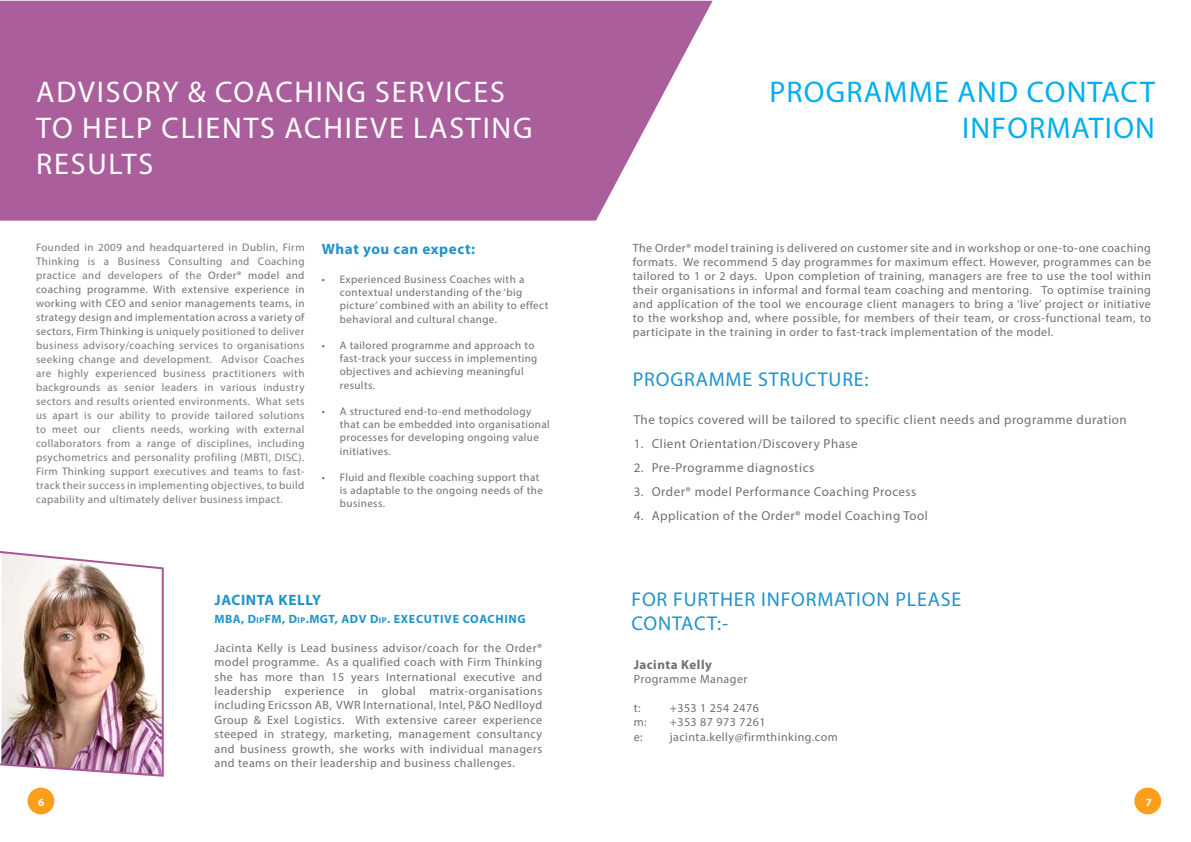
<style>
.page{position:relative;width:1191px;height:842px;background:#fff}
.page>*{position:absolute;margin:0;border:0;box-sizing:border-box;transform-origin:0 0}
.t1{font:30px/36px "Myriad Pro";letter-spacing:.06em;color:#fff}
.t2{font:30px/36px "Myriad Pro";letter-spacing:.04em;color:#00aeef;text-align:right}
.t3{font:20px/24px "Myriad Pro";letter-spacing:.04em;color:#1f93cb}
.t4{font:700 15px "Myriad Pro";letter-spacing:.04em;color:#1f93cb}
.t5{font:700 15px "Myriad Pro";letter-spacing:.04em;color:#2193cb}
.t6{font:13px "Myriad Pro";letter-spacing:.04em;color:#6e6e75}
.t7{font:700 13px "Myriad Pro";letter-spacing:.04em;color:#6e6e75}
.t8{font:12px/14.4px "Myriad Pro";letter-spacing:.04em;color:#6e6e75;text-align:justify}
.t9{font:700 12px "Myriad Pro";letter-spacing:.06em;color:#2193cb}
.t10{font:11px/14px "Myriad Pro";letter-spacing:.04em;color:#79787e;text-align:justify}
.t11{font:11px/13.2px "Myriad Pro";letter-spacing:.04em;color:#6e6e75}
.t12{font:700 11px "Myriad Pro";color:#fff}
.s1{color:#6e6e75}
.s2{font-style:inherit}
.s3{font-size:8.4px}
</style>
<div class="page">
<div style="left:28px;top:788px;width:26px;height:26px;background:#f99f1c;border-radius:50%"></div>
<div style="left:1134px;top:788px;width:27px;height:26px;background:#f99f1c;border-radius:50%"></div>
<svg style="left:0;top:1px;width:712px;height:220px;fill:#aa5e9c"></svg>
<img style="left:0;top:551px;width:164px;height:226px">
<h1 class="t1" style="left:36px;top:73px;width:498px">ADVISORY &amp; COACHING SERVICES<br>TO HELP CLIENTS ACHIEVE LASTING<br>RESULTS</h1>
<h1 class="t2" style="left:769px;top:73px;width:387px">PROGRAMME AND CONTACT<br>INFORMATION</h1>
<p class="t10" style="left:36px;top:240px;width:270px">Founded in 2009 and headquartered in Dublin, Firm Thinking is a Business Consulting and Coaching practice and developers of the <span class="s1">Order® model and coaching programme. With extensive experience in working with CEO and senior managements teams, in strategy design and implementation across a variety of sectors, Firm Thinking is</span> uniquely positioned to deliver business advisory/coaching services to organisations seeking change and development. Advisor Coaches are highly experienced business practitioners with backgrounds as senior leaders in various industry sectors and results oriented environments. What sets us apart is our ability to provide tailored solutions to meet our clients needs, working with external collaborators from a range of disciplines, including psychometrics and personality profiling (MBTI, DISC).<br>Firm Thinking support executives and teams to fast&shy;track their success in implementing objectives, to build capability and ultimately deliver business impact.</p>
<p class="t4" style="left:322px;top:239px;width:155px">What you can expect:</p>
<p class="t11" style="left:340px;top:273px;width:210px;text-indent:-18px">• Experienced Business Coaches with a contextual understanding of the ‘big picture’ combined with an ability to effect behavioral and cultural change.</p>
<p class="t11" style="left:340px;top:339px;width:199px;text-indent:-18px">• A tailored programme and approach to fast-track your success in implementing objectives and achieving meaningful results.</p>
<p class="t11" style="left:340px;top:405px;width:211px;text-indent:-18px">• A structured end-to-end methodology that can be embedded into organisational processes for developing ongoing value initiatives.</p>
<p class="t11" style="left:340px;top:471px;width:205px;text-indent:-18px">• Fluid and flexible coaching support that is adaptable to the ongoing needs of the business.</p>
<p class="t5" style="left:215px;top:590px;width:108px">JACINTA KELLY</p>
<p class="t9" style="left:215px;top:611px;width:313px">MBA, <span class="s2">D</span><span class="s3">ip</span>FM, <span class="s2">D</span><span class="s3">ip</span>.MGT, ADV <span class="s2">D</span><span class="s3">ip</span><span class="s2">.</span> EXECUTIVE COACHING</p>
<p class="t8" style="left:214px;top:640px;width:329px">Jacinta Kelly is Lead business advisor/coach for the Order® model programme. As a qualified coach with Firm Thinking she has more than 15 years International executive and leadership experience in global matrix-organisations including Ericsson AB, VWR International, Intel, P&amp;O Nedlloyd Group &amp; Exel Logistics. With extensive career experience steeped in strategy, marketing, management consultancy and business growth, she works with individual managers and teams on their leadership and business challenges.</p>
<p class="t8" style="left:633px;top:241px;width:520px;line-height:14px">The Order® model training is delivered on customer site and in workshop or one-to-one coaching formats. We recommend 5 day programmes for maximum effect. However, programmes can be tailored to 1 or 2 days. Upon completion of training, managers are free to use the tool within their organisations in informal and formal team coaching and mentoring. To optimise training and application of the tool we encourage client managers to bring a ‘live’ project or initiative to the workshop and, where possible, for members of their team, or cross-functional team, to participate in the training in order to fast-track implementation of the model.</p>
<h2 class="t3" style="left:633px;top:367px;width:237px">PROGRAMME STRUCTURE:</h2>
<p class="t6" style="left:634px;top:412px;width:494px">The topics covered will be tailored to specific client needs and programme duration</p>
<p class="t6" style="left:634px;top:436px;width:225px">1. Client Orientation/Discovery Phase</p>
<p class="t6" style="left:634px;top:460px;width:182px">2. Pre-Programme diagnostics</p>
<p class="t6" style="left:634px;top:484px;width:284px">3. Order® model Performance Coaching Process</p>
<p class="t6" style="left:634px;top:508px;width:296px">4. Application of the Order® model Coaching Tool</p>
<h2 class="t3" style="left:631px;top:587px;width:331px">FOR FURTHER INFORMATION PLEASE<br>CONTACT:-</h2>
<p class="t7" style="left:634px;top:656px;width:80px">Jacinta Kelly</p>
<p class="t8" style="left:634px;top:671px;width:115px">Programme Manager</p>
<p class="t8" style="left:634px;top:700px;width:8px">t:</p>
<p class="t8" style="left:670px;top:700px;width:91px">+353 1 254 2476</p>
<p class="t8" style="left:634px;top:715px;width:14px">m:</p>
<p class="t8" style="left:670px;top:715px;width:97px">+353 87 973 7261</p>
<p class="t8" style="left:634px;top:729px;width:10px">e:</p>
<p class="t8" style="left:670px;top:729px;width:170px">jacinta.kelly@firmthinking.com</p>
<p class="t12" style="left:38px;top:795px;width:8px">6</p>
<p class="t12" style="left:1146px;top:795px;width:8px">7</p>
</div>
